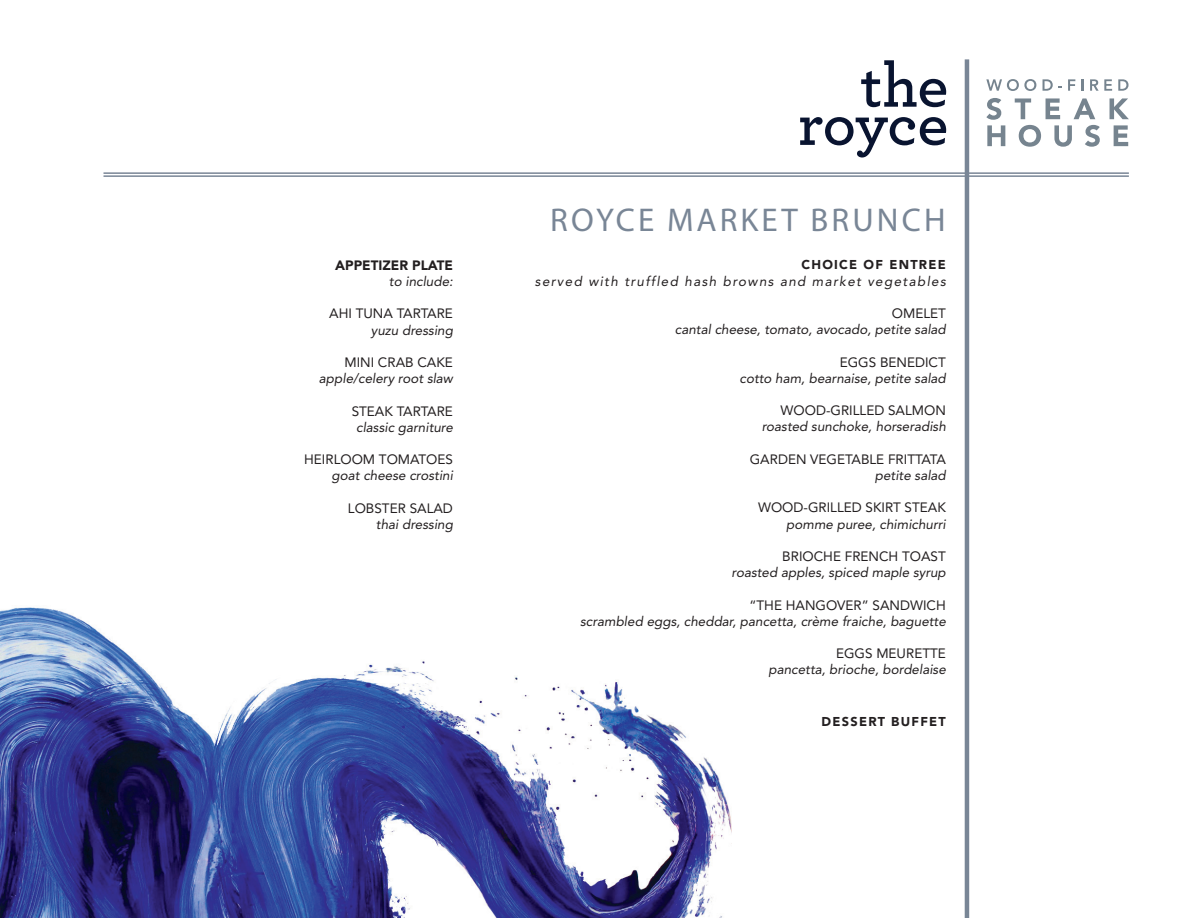
<style>
.page{position:relative;width:1188px;height:918px;background:#fff}
.page>*{position:absolute;margin:0;border:0;box-sizing:border-box;transform-origin:0 0}
.t1{font:33px "Myriad Pro";letter-spacing:.095em;color:#798696}
.t2{font:italic 13.5px "Avenir LT Std";color:#231f20}
.t3{font:13.5px "Avenir LT Std";color:#231f20}
.t4{font:italic 13.5px "Avenir LT Std";letter-spacing:.1em;color:#231f20}
.t5{font:900 13.5px "Avenir LT Std";color:#231f20}
.t6{font:900 12.75px "Avenir LT Std";letter-spacing:.1em;color:#231f20}
</style>
<div class="page">
<hr style="left:965px;top:59px;width:4px;height:859px;background:#798696">
<img style="left:0;top:607px;width:731px;height:311px">
<hr style="left:104px;top:172px;width:1025px;height:2px;background:#798696">
<hr style="left:104px;top:175px;width:1025px;height:2px;background:#798696">
<svg style="left:861px;top:60px;width:85px;height:47px"></svg>
<svg style="left:800px;top:117px;width:146px;height:41px"></svg>
<svg style="left:986px;top:79px;width:50px;height:12px"></svg>
<svg style="left:1043px;top:79px;width:19px;height:12px"></svg>
<svg style="left:1068px;top:79px;width:7px;height:12px"></svg>
<svg style="left:1081px;top:79px;width:2px;height:12px"></svg>
<svg style="left:1090px;top:79px;width:22px;height:12px"></svg>
<svg style="left:1118px;top:79px;width:11px;height:12px"></svg>
<svg style="left:1019px;top:125px;width:22px;height:22px"></svg>
<svg style="left:1054px;top:125px;width:18px;height:22px"></svg>
<svg style="left:1085px;top:125px;width:15px;height:22px"></svg>
<svg style="left:1114px;top:125px;width:14px;height:21px"></svg>
<svg style="left:986px;top:98px;width:19px;height:48px"></svg>
<svg style="left:1015px;top:98px;width:16px;height:21px"></svg>
<svg style="left:1046px;top:98px;width:14px;height:21px"></svg>
<svg style="left:1074px;top:98px;width:21px;height:21px"></svg>
<svg style="left:1110px;top:98px;width:19px;height:21px"></svg>
<p class="t5" style="left:335px;top:257px;width:119px">APPETIZER PLATE</p>
<p class="t2" style="left:389px;top:274px;width:66px">to include:</p>
<p class="t3" style="left:329px;top:306px;width:125px">AHI TUNA TARTARE</p>
<p class="t2" style="left:371px;top:322px;width:84px">yuzu dressing</p>
<p class="t3" style="left:344px;top:355px;width:110px">MINI CRAB CAKE</p>
<p class="t2" style="left:319px;top:371px;width:136px">apple/celery root slaw</p>
<p class="t3" style="left:352px;top:403px;width:103px">STEAK TARTARE</p>
<p class="t2" style="left:356px;top:419px;width:98px">classic garniture</p>
<p class="t3" style="left:304px;top:452px;width:150px">HEIRLOOM TOMATOES</p>
<p class="t2" style="left:332px;top:468px;width:123px">goat cheese crostini</p>
<p class="t3" style="left:348px;top:500px;width:107px">LOBSTER SALAD</p>
<p class="t2" style="left:376px;top:517px;width:79px">thai dressing</p>
<p class="t1" style="left:550px;top:199px;width:397px">ROYCE MARKET BRUNCH</p>
<p class="t6" style="left:801px;top:257px;width:146px">CHOICE OF ENTREE</p>
<p class="t4" style="left:535px;top:273px;width:412px">served with truffled hash browns and market vegetables</p>
<p class="t3" style="left:892px;top:305px;width:56px">OMELET</p>
<p class="t2" style="left:675px;top:322px;width:272px">cantal cheese, tomato, avocado, petite salad</p>
<p class="t3" style="left:840px;top:354px;width:108px">EGGS BENEDICT</p>
<p class="t2" style="left:740px;top:370px;width:208px">cotto ham, bearnaise, petite salad</p>
<p class="t3" style="left:781px;top:403px;width:167px">WOOD-GRILLED SALMON</p>
<p class="t2" style="left:762px;top:419px;width:186px">roasted sunchoke, horseradish</p>
<p class="t3" style="left:750px;top:451px;width:198px">GARDEN VEGETABLE FRITTATA</p>
<p class="t2" style="left:875px;top:467px;width:73px">petite salad</p>
<p class="t3" style="left:758px;top:500px;width:189px">WOOD-GRILLED SKIRT STEAK</p>
<p class="t2" style="left:786px;top:516px;width:161px">pomme puree, chimichurri</p>
<p class="t3" style="left:782px;top:548px;width:165px">BRIOCHE FRENCH TOAST</p>
<p class="t2" style="left:732px;top:565px;width:216px">roasted apples, spiced maple syrup</p>
<p class="t3" style="left:750px;top:597px;width:198px">“THE HANGOVER” SANDWICH</p>
<p class="t2" style="left:580px;top:613px;width:367px">scrambled eggs, cheddar, pancetta, crème fraiche, baguette</p>
<p class="t3" style="left:836px;top:646px;width:111px">EGGS MEURETTE</p>
<p class="t2" style="left:769px;top:662px;width:179px">pancetta, brioche, bordelaise</p>
<p class="t6" style="left:822px;top:714px;width:126px">DESSERT BUFFET</p>
</div>
